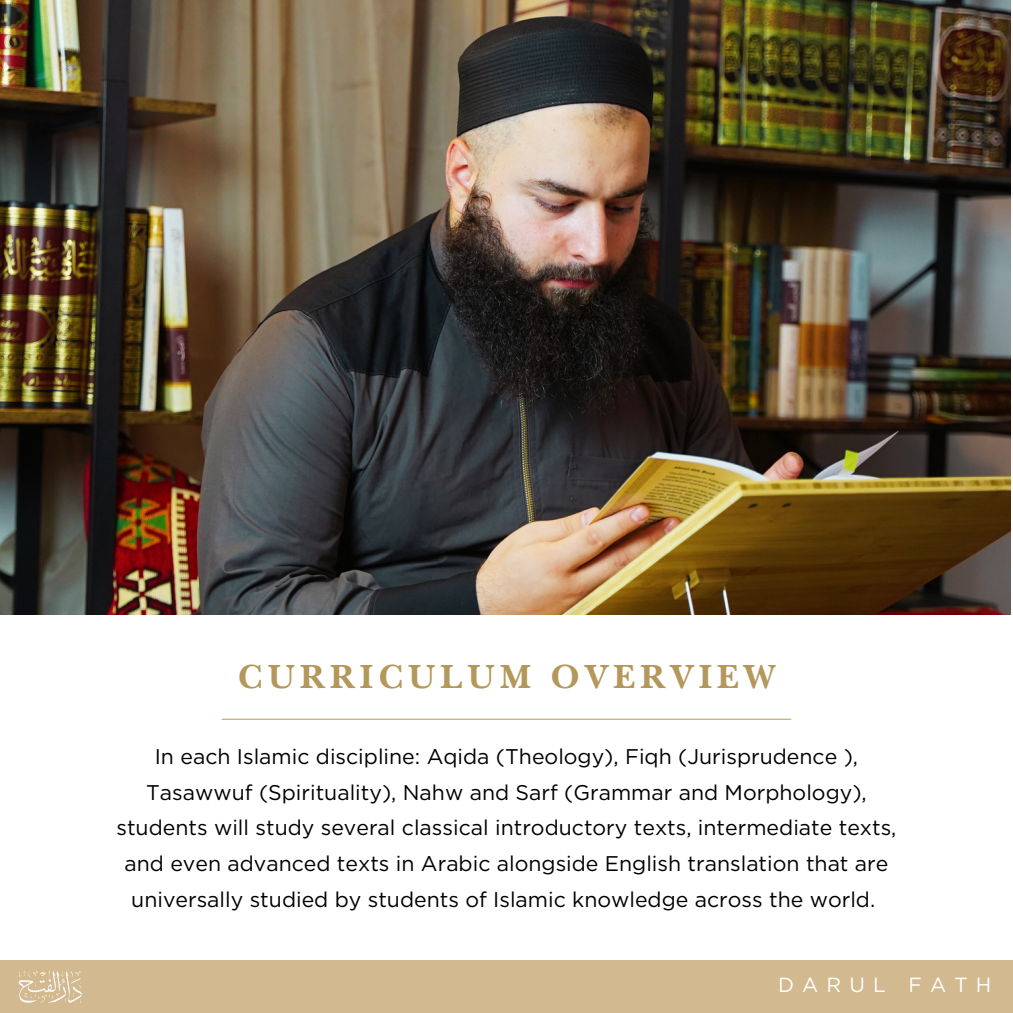
<style>
.page{position:relative;width:1013px;height:1013px;background:#fff}
.page>*{position:absolute;margin:0;border:0;box-sizing:border-box;transform-origin:0 0}
.t1{font:700 35px "New Baskerville ITC Pro";letter-spacing:.15em;color:#b4975a}
.t2{font:21.25px/35.6px "Gotham";color:#000;text-align:center}
.t3{font:20.5px "Gotham";letter-spacing:.4em;color:#fff}
</style>
<div class="page">
<img style="left:0;top:0;width:1010px;height:614px">
<div style="left:0;top:960px;width:1012px;height:52px;background:#d2b98f"></div>
<img style="left:18px;top:971px;width:64px;height:32px">
<hr style="left:222px;top:718px;width:569px;height:1px;background:#b4975a">
<h1 class="t1" style="left:238px;top:664px;width:538px">CURRICULUM OVERVIEW</h1>
<h2 class="t2" style="left:116px;top:739px;width:781px">In each Islamic discipline: Aqida (Theology), Fiqh (Jurisprudence ), Tasawwuf (Spirituality), Nahw and Sarf (Grammar and Morphology), students will study several classical introductory texts, intermediate texts, and even advanced texts in Arabic alongside English translation that are universally studied by students of Islamic knowledge across the world.</h2>
<p class="t3" style="left:778px;top:975px;width:215px">DARUL FATH</p>
</div>
